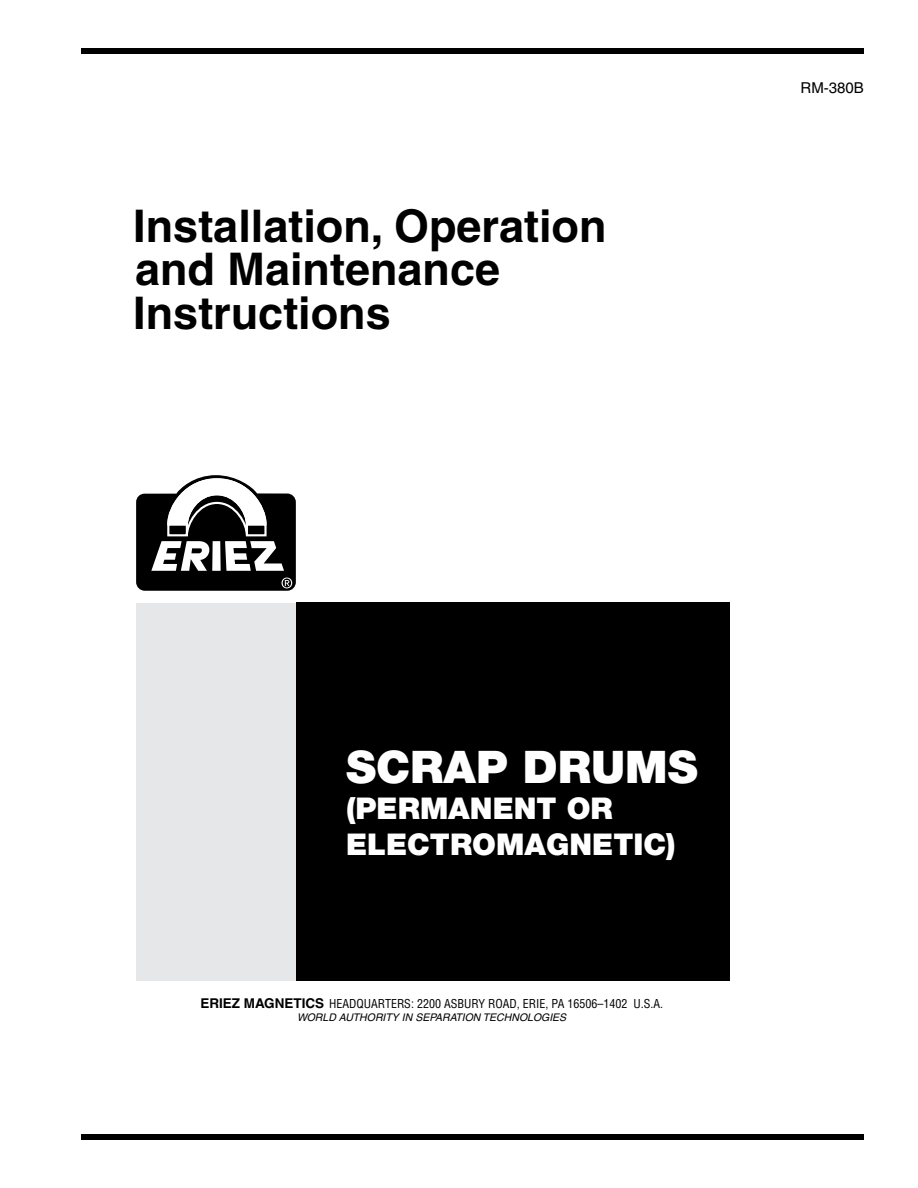
<style>
.page{position:relative;width:918px;height:1188px;background:#fff}
.page>*{position:absolute;margin:0;border:0;box-sizing:border-box;transform-origin:0 0}
.t1{font:700 45px/43.5px "Helvetica";color:#000}
.t2{font:900 45px "Helvetica Neue";color:#fff}
.t3{font:900 30px/36px "Helvetica Neue";color:#fff}
.t4{font:15px "Helvetica";color:#000}
.t5{font:condensed 12px "Helvetica";color:#000}
.t6{font:italic 10.5px "Helvetica";color:#000}
.s1{font-weight:700;font-stretch:normal;font-size:13.5px}
</style>
<div class="page">
<div style="left:81px;top:1134px;width:783px;height:6px;background:#000"></div>
<div style="left:296px;top:603px;width:433px;height:378px;background:#000"></div>
<div style="left:136px;top:603px;width:160px;height:378px;background:#e6e7e8"></div>
<div style="left:81px;top:48px;width:783px;height:6px;background:#000"></div>
<svg style="left:136px;top:475px;width:160px;height:116px"></svg>
<h1 class="t1" style="left:133px;top:203px;width:475px">Installation, Operation and Maintenance<br>Instructions</h1>
<p class="t4" style="left:801px;top:79px;width:65px">RM-380B</p>
<h1 class="t2" style="left:346px;top:740px;width:353px">SCRAP DRUMS</h1>
<h2 class="t3" style="left:346px;top:790px;width:331px">(PERMANENT OR<br>ELECTROMAGNETIC)</h2>
<p class="t5" style="left:200px;top:996px;width:464px"><span class="s1">ERIEZ MAGNETICS</span> HEADQUARTERS: 2200 ASBURY ROAD, ERIE, PA 16506–1402 U.S.A.</p>
<p class="t6" style="left:297px;top:1011px;width:271px">WORLD AUTHORITY IN SEPARATION TECHNOLOGIES</p>
</div>
